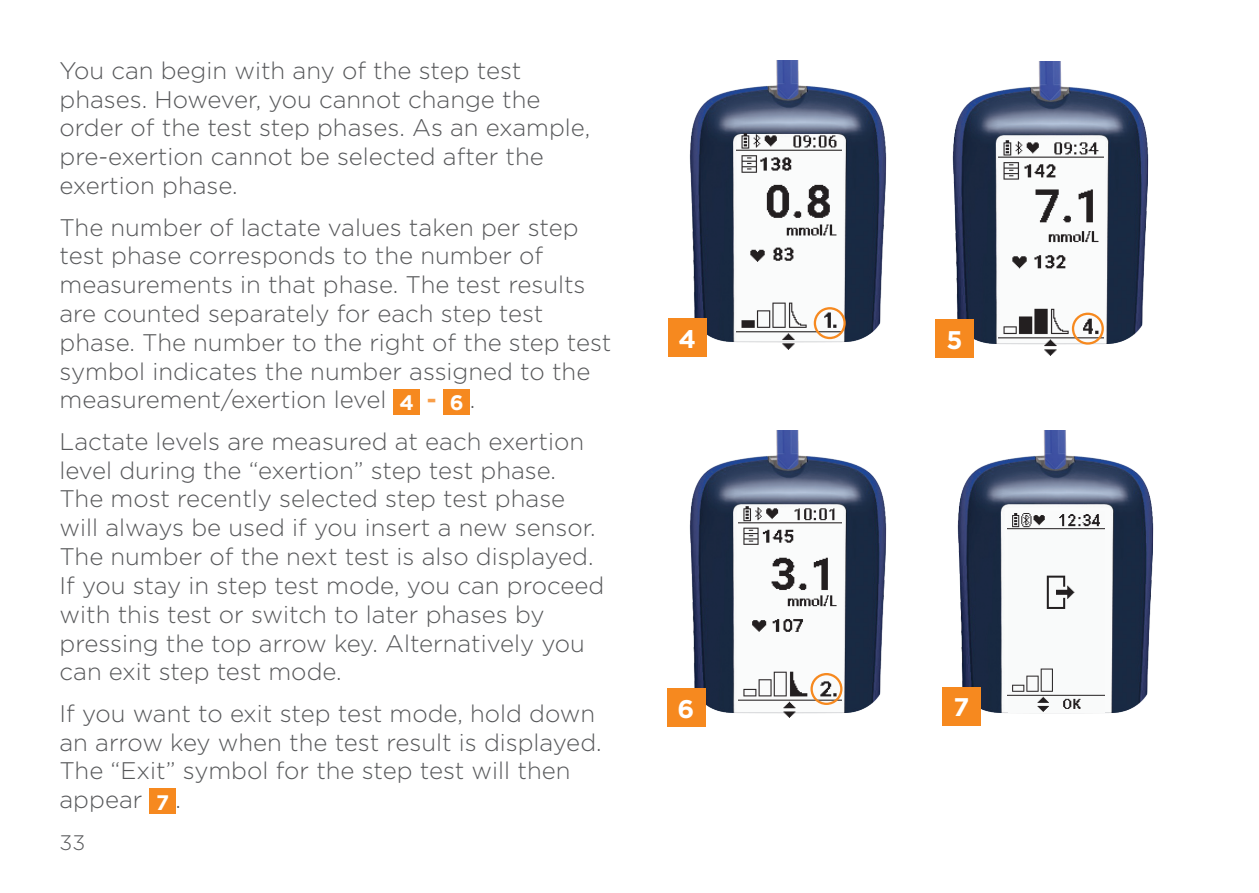
<style>
.page{position:relative;width:1259px;height:893px;background:#fff}
.page>*{position:absolute;margin:0;border:0;box-sizing:border-box;transform-origin:0 0}
.Box_number_small{font:700 25.5px "Gotham";color:#fff}
.Body_text{font:300 24px/28.8px "Gotham";color:#57585a}
.Body_text-2{font:700 24px "Gotham";color:#f89e49}
.t1{font:700 21px "Gotham";color:#fff}
.t2{font:300 21px "Gotham";color:#57585a}
</style>
<div class="page">
<div style="left:393px;top:389px;width:26px;height:26px;background:#f6891f"></div>
<div style="left:444px;top:389px;width:26px;height:26px;background:#f6891f"></div>
<div style="left:150px;top:788px;width:26px;height:26px;background:#f6891f"></div>
<img style="left:689px;top:61px;width:198px;height:296px">
<img style="left:952px;top:62px;width:197px;height:282px">
<img style="left:999px;top:138px;width:105px;height:218px">
<div style="left:1072px;top:313px;width:32px;height:32px;border:2px solid #f6891f;border-radius:50%"></div>
<img style="left:736px;top:131px;width:105px;height:219px">
<div style="left:813px;top:307px;width:32px;height:32px;border:2px solid #f6891f;border-radius:50%"></div>
<div style="left:668px;top:318px;width:38px;height:39px;background:#f6891f"></div>
<div style="left:935px;top:319px;width:39px;height:39px;background:#f6891f"></div>
<img style="left:689px;top:431px;width:198px;height:296px">
<img style="left:738px;top:504px;width:103px;height:215px">
<div style="left:810px;top:673px;width:32px;height:32px;border:2px solid #f6891f;border-radius:50%"></div>
<div style="left:666px;top:688px;width:39px;height:39px;background:#f6891f"></div>
<img style="left:957px;top:431px;width:197px;height:295px">
<img style="left:1008px;top:511px;width:96px;height:202px">
<div style="left:942px;top:687px;width:38px;height:39px;background:#f6891f"></div>
<p class="Body_text" style="left:60px;top:55px;width:532px">You can begin with any of the step test phases. However, you cannot change the order of the test step phases. As an example, pre-exertion cannot be selected after the exertion phase.</p>
<p class="Body_text" style="left:60px;top:212px;width:553px">The number of lactate values taken per step test phase corresponds to the number of measurements in that phase. The test results are counted separately for each step test phase. The number to the right of the step test symbol indicates the number assigned to the measurement/exertion level</p>
<p class="t1" style="left:399px;top:389px;width:16px">4</p>
<p class="Body_text-2" style="left:427px;top:384px;width:11px">-</p>
<p class="t1" style="left:450px;top:389px;width:15px">6</p>
<p class="Body_text" style="left:470px;top:385px;width:7px">.</p>
<p class="Body_text" style="left:60px;top:426px;width:546px">Lactate levels are measured at each exertion level during the “exertion” step test phase.<br>The most recently selected step test phase will always be used if you insert a new sensor.<br>The number of the next test is also displayed.<br>If you stay in step test mode, you can proceed with this test or switch to later phases by pressing the top arrow key. Alternatively you can exit step test mode.</p>
<p class="Body_text" style="left:60px;top:698px;width:543px">If you want to exit step test mode, hold down an arrow key when the test result is displayed.<br>The “Exit” symbol for the step test will then appear</p>
<p class="t1" style="left:156px;top:788px;width:14px">7</p>
<p class="Body_text" style="left:176px;top:785px;width:7px">.</p>
<p class="t2" style="left:60px;top:830px;width:27px">33</p>
<p class="Box_number_small" style="left:678px;top:322px;width:19px">4</p>
<p class="Box_number_small" style="left:946px;top:323px;width:18px">5</p>
<p class="Box_number_small" style="left:677px;top:692px;width:18px">6</p>
<p class="Box_number_small" style="left:953px;top:690px;width:17px">7</p>
</div>
